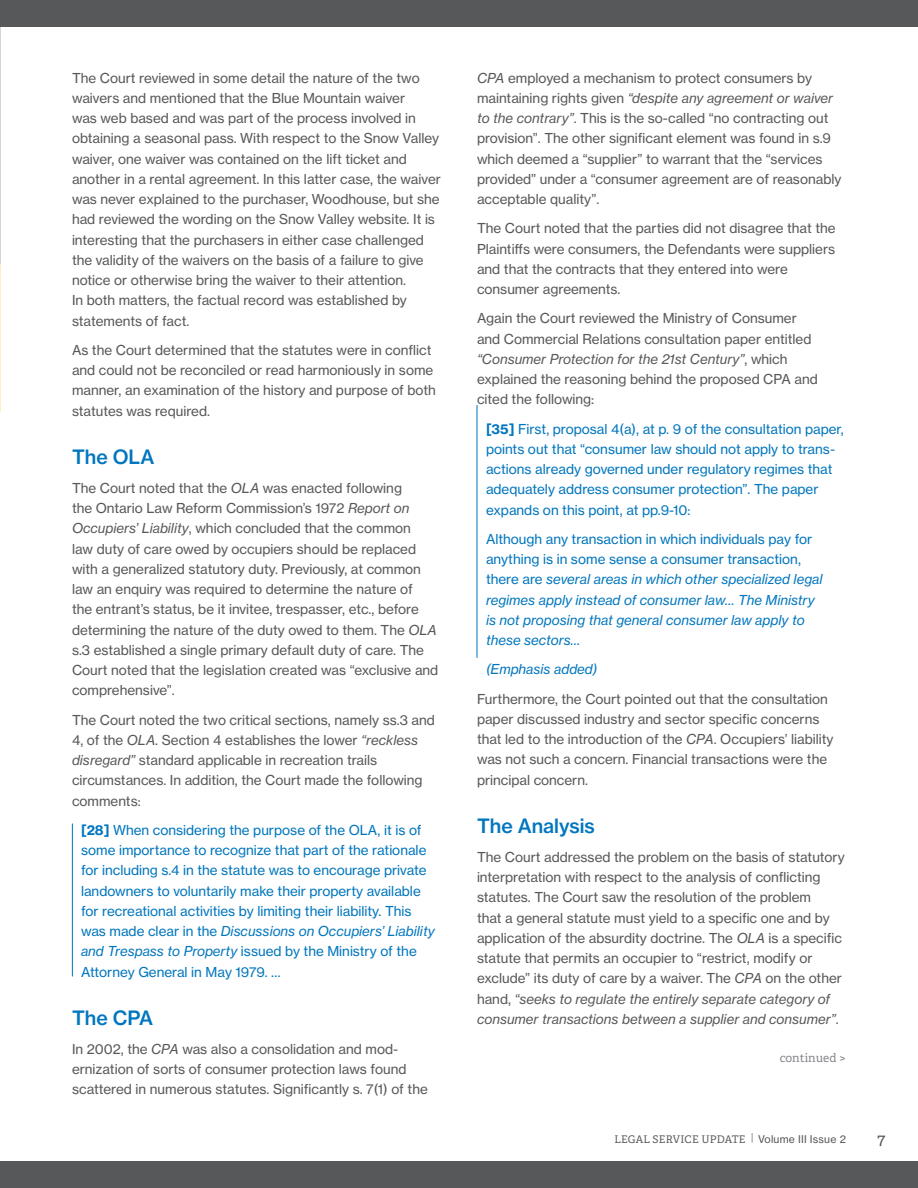
<style>
.page{position:relative;width:918px;height:1188px;background:#fff}
.page>*{position:absolute;margin:0;border:0;box-sizing:border-box;transform-origin:0 0}
.subtitles{font:19.5px "N Haas Grotesk TX Std 65 Md";color:#0076be}
.body{font:16.5px "Adelle CYR";color:#57585a}
.body-2{font:13.5px/20.2px "N Haas Grotesk TX Std 55 Rg";color:#57585a}
.body-3{font:13.5px/20.2px "N Haas Grotesk TX Std 55 Rg";color:#0076be}
.body-4{font:13.5px/20.2px "N Haas Grotesk TX Std 56 It";color:#0076be}
.t1{font:12px "Adelle CYR";color:#87898d}
.body-5{font:10.5px "Adelle CYR";letter-spacing:.02em;color:#57585a}
.s1{font-family:"N Haas Grotesk TX Std 56 It"}
.s2{font-family:"N Haas Grotesk TX Std 75 Bd"}
.s3{font-family:"N Haas Grotesk TX Std 55 Rg"}
.s4{color:#87898d}
</style>
<div class="page">
<div style="left:0;top:0;width:918px;height:27px;background:#57585a"></div>
<div style="left:0;top:1161px;width:918px;height:27px;background:#57585a"></div>
<hr style="left:72px;top:824px;width:1px;height:152px;background:#0076be">
<hr style="left:477px;top:405px;width:1px;height:253px;background:#0076be">
<p class="body-2" style="left:72px;top:67px;width:370px">The Court reviewed in some detail the nature of the two waivers and mentioned that the Blue Mountain waiver<br>was web based and was part of the process involved in obtaining a seasonal pass. With respect to the Snow Valley waiver, one waiver was contained on the lift ticket and another in a rental agreement. In this latter case, the waiver was never explained to the purchaser, Woodhouse, but she had reviewed the wording on the Snow Valley website. It is interesting that the purchasers in either case challenged the validity of the waivers on the basis of a failure to give notice or otherwise bring the waiver to their attention.<br>In both matters, the factual record was established by statements of fact.</p>
<p class="body-2" style="left:72px;top:340px;width:365px">As the Court determined that the statutes were in conflict and could not be reconciled or read harmoniously in some manner, an examination of the history and purpose of both statutes was required.</p>
<p class="subtitles" style="left:72px;top:444px;width:84px">The OLA</p>
<p class="body-2" style="left:72px;top:478px;width:368px">The Court noted that the <span class="s1">OLA</span> was enacted following<br>the Ontario Law Reform Commission’s 1972 <span class="s1">Report on Occupiers’ Liability</span>, which concluded that the common<br>law duty of care owed by occupiers should be replaced with a generalized statutory duty. Previously, at common law an enquiry was required to determine the nature of<br>the entrant’s status, be it invitee, trespasser, etc., before determining the nature of the duty owed to them. The <span class="s1">OLA </span>s.3 established a single primary default duty of care. The Court noted that the legislation created was “exclusive and comprehensive”.</p>
<p class="body-2" style="left:72px;top:709px;width:364px">The Court noted the two critical sections, namely ss.3 and 4, of the <span class="s1">OLA</span>. Section 4 establishes the lower <span class="s1">“reckless disregard”</span> standard applicable in recreation trails circumstances. In addition, the Court made the following comments:</p>
<p class="body-3" style="left:81px;top:820px;width:355px"><span class="s2">[28]</span> When considering the purpose of the OLA, it is of some importance to recognize that part of the rationale for including s.4 in the statute was to encourage private landowners to voluntarily make their property available for recreational activities by limiting their liability. This was made clear in the <span class="s1">Discussions on Occupiers’ Liability and Trespass to Property</span> issued by the Ministry of the Attorney General in May 1979. …</p>
<p class="subtitles" style="left:72px;top:1005px;width:83px">The CPA</p>
<p class="body-2" style="left:72px;top:1039px;width:357px">In 2002, the <span class="s1">CPA</span> was also a consolidation and mod&shy;ernization of sorts of consumer protection laws found scattered in numerous statutes. Significantly s. 7(1) of the</p>
<p class="body-2" style="left:477px;top:67px;width:366px"><span class="s1">CPA</span> employed a mechanism to protect consumers by maintaining rights given <span class="s1">“despite any agreement or waiver to the contrary”</span>. This is the so-called “no contracting out provision”. The other significant element was found in s.9 which deemed a “supplier” to warrant that the “services provided” under a “consumer agreement are of reasonably acceptable quality”.</p>
<p class="body-2" style="left:477px;top:218px;width:360px">The Court noted that the parties did not disagree that the Plaintiffs were consumers, the Defendants were suppliers and that the contracts that they entered into were consumer agreements.</p>
<p class="body-2" style="left:477px;top:308px;width:342px">Again the Court reviewed the Ministry of Consumer and Commercial Relations consultation paper entitled <span class="s1">“Consumer Protection for the 21st Century”</span>, which explained the reasoning behind the proposed CPA and cited the following:</p>
<p class="body-3" style="left:486px;top:418px;width:359px"><span class="s2">[35]</span> First, proposal 4(a), at p. 9 of the consultation paper, points out that “consumer law should not apply to trans&shy;actions already governed under regulatory regimes that adequately address consumer protection”. The paper expands on this point, at pp.9-10:</p>
<p class="body-4" style="left:486px;top:529px;width:338px"><span class="s3">Although any transaction in which individuals pay for anything is in some sense a consumer transaction, there are</span> several areas in which other specialized legal regimes apply instead of consumer law… The Ministry is not proposing that general consumer law apply to these sectors…</p>
<p class="body-4" style="left:486px;top:659px;width:113px">(Emphasis added)</p>
<p class="body-2" style="left:477px;top:688px;width:358px">Furthermore, the Court pointed out that the consultation paper discussed industry and sector specific concerns that led to the introduction of the <span class="s1">CPA</span>. Occupiers’ liability was not such a concern. Financial transactions were the principal concern.</p>
<p class="subtitles" style="left:477px;top:813px;width:119px">The Analysis</p>
<p class="body-2" style="left:477px;top:847px;width:369px">The Court addressed the problem on the basis of statutory interpretation with respect to the analysis of conflicting statutes. The Court saw the resolution of the problem<br>that a general statute must yield to a specific one and by application of the absurdity doctrine. The <span class="s1">OLA</span> is a specific statute that permits an occupier to “restrict, modify or exclude” its duty of care by a waiver. The <span class="s1">CPA</span> on the other hand, <span class="s1">“seeks to regulate the entirely separate category of consumer transactions between a supplier and consumer”</span>.</p>
<p class="t1" style="left:780px;top:1049px;width:68px">continued &gt;</p>
<p class="body-5" style="left:614px;top:1131px;width:233px">LEGAL SERVICE UPDATE <span class="s4">|</span> <span class="s3">Volume III Issue 2</span></p>
<p class="body" style="left:877px;top:1127px;width:10px">7</p>
</div>
